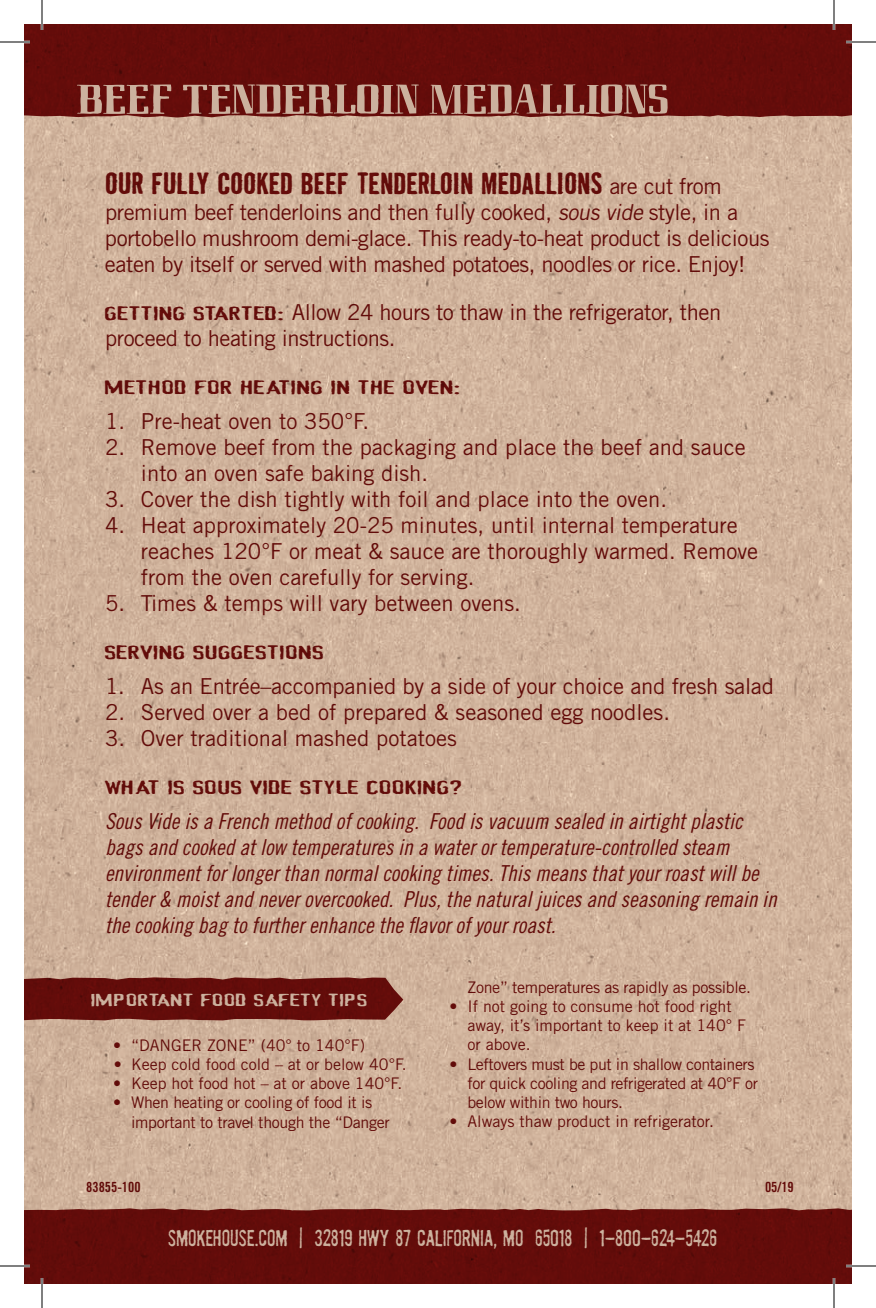
<style>
.page{position:relative;width:876px;height:1308px;background:#fff}
.page>*{position:absolute;margin:0;border:0;box-sizing:border-box;transform-origin:0 0}
.t1{font:68.2px "Bastard";color:#ccb19e;scale:.77 1}
.t2{font:700 28px "Badhouse";letter-spacing:-.015em;color:#7a1211}
.t3{font:22px/26px "Trade Gothic LT Std";color:#7a1211}
.t4{font:22px/26px "Trade Gothic LT Std Cn 18 Obl";color:#7a1211}
.t5{font:22px/26px "Trade Gothic LT Std";letter-spacing:-.02em;color:#7a1211}
.t6{font:300 21px "Badhouse";letter-spacing:-.01em;color:#ccb19e}
.t7{font:20px "Device";color:#7a1211;scale:2 1}
.t8{font:18px "Device";color:#ccb19e;scale:2 1}
.t9{font:16px/19.2px "Trade Gothic LT Std";letter-spacing:-.02em;color:#7a1211}
.t10{font:16px/19.2px "Trade Gothic LT Std";color:#7a1211}
.t11{font:14px "Trade Gothic LT Std Bd Cn 20";color:#7a1211}
.s1{font-family:"Trade Gothic LT Std";font-weight:400;font-size:22px}
.s2{font-style:italic}
.s3{font-family:"Device";font-size:20px}
</style>
<div class="page">
<img style="left:24px;top:117px;width:828px;height:1091px">
<div style="left:24px;top:24px;width:828px;height:93px;background:#640c0a"></div>
<svg style="left:24px;top:977px;width:379px;height:44px;background:#6b1915"></svg>
<div style="left:24px;top:1208px;width:828px;height:76px;background:#630c0a"></div>
<hr style="left:0;top:41px;width:30px;height:2px;background:#fff">
<hr style="left:846px;top:41px;width:30px;height:2px;background:#fff">
<hr style="left:0;top:1265px;width:30px;height:2px;background:#fff">
<hr style="left:846px;top:1265px;width:30px;height:2px;background:#fff">
<hr style="left:41px;top:0;width:2px;height:30px;background:#fff">
<hr style="left:41px;top:1278px;width:2px;height:30px;background:#fff">
<hr style="left:833px;top:0;width:2px;height:30px;background:#fff">
<hr style="left:833px;top:1278px;width:2px;height:30px;background:#fff">
<hr style="left:0;top:42px;width:30px;height:1px;background:#000">
<hr style="left:846px;top:42px;width:30px;height:1px;background:#000">
<hr style="left:0;top:1266px;width:30px;height:1px;background:#000">
<hr style="left:846px;top:1266px;width:30px;height:1px;background:#000">
<hr style="left:42px;top:0;width:1px;height:30px;background:#000">
<hr style="left:42px;top:1278px;width:1px;height:30px;background:#000">
<hr style="left:834px;top:0;width:1px;height:30px;background:#000">
<hr style="left:834px;top:1278px;width:1px;height:30px;background:#000">
<h1 class="t1" style="left:77px;top:50px;width:770px">Beef tenderloin medallions</h1>
<p class="t2" style="left:105px;top:164px;width:618px">OUR FULLY COOKED BEEF TENDERLOIN MEDALLIONS <span class="s1">are cut from</span></p>
<p class="t5" style="left:105px;top:199px;width:666px">premium beef tenderloins and then fully cooked, <span class="s2">sousvide</span> style, in a portobello mushroom demi-glace. This ready-to-heat product is delicious eaten by itself or served with mashed potatoes, noodles or rice. Enjoy!</p>
<p class="t5" style="left:105px;top:299px;width:618px"><span class="s3">GETTING STARTED:</span> Allow 24 hours to thaw in the refrigerator, then proceed to heating instructions.</p>
<p class="t7" style="left:105px;top:377px;width:82px">METHOD FOR HEATIN</p>
<p class="t7" style="left:311px;top:377px;width:76px">G IN THE OVEN:</p>
<p class="t3" style="left:105px;top:408px;width:266px">1. Pre-heat oven to 350°F.</p>
<p class="t3" style="left:141px;top:434px;width:606px;text-indent:-36px">2. Remove beef from the packaging and place the beef and sauce into an oven safe baking dish.</p>
<p class="t3" style="left:105px;top:486px;width:564px">3. Cover the dish tightly with foil and place into the oven.</p>
<p class="t3" style="left:141px;top:512px;width:619px;text-indent:-36px">4. Heat approximately 20-25 minutes, until internal temperature reaches 120°F or meat &amp; sauce are thoroughly warmed. Remove from the oven carefully for serving.</p>
<p class="t3" style="left:105px;top:590px;width:417px">5. Times &amp; temps will vary between ovens.</p>
<p class="t7" style="left:105px;top:642px;width:111px">SERVING SUGGESTIONS</p>
<p class="t3" style="left:105px;top:673px;width:670px">1. As an Entrée–accompanied by a side of your choice and fresh salad</p>
<p class="t3" style="left:105px;top:699px;width:567px">2. Served over a bed of prepared &amp; seasoned egg noodles.</p>
<p class="t3" style="left:105px;top:725px;width:353px">3. Over traditional mashed potatoes</p>
<p class="t7" style="left:105px;top:777px;width:85px">WHAT IS SOUS VIDE</p>
<p class="t7" style="left:300px;top:777px;width:83px">STYLE COOKING?</p>
<p class="t4" style="left:105px;top:809px;width:673px">Sous Vide is a French method of cooking. Food is vacuum sealed in airtight plastic bags and cooked at low temperatures in a water or temperature-controlled steam environment for longer than normal cooking times. This means that your roast will be tender &amp; moist and never overcooked. Plus, the natural juices and seasoning remain in the cooking bag to further enhance the flavor of your roast.</p>
<p class="t8" style="left:91px;top:991px;width:140px">IMPORTANT FOOD SAFETY TIPS</p>
<p class="t10" style="left:113px;top:1035px;width:254px">• “DANGER ZONE” (40° to 140°F)</p>
<p class="t10" style="left:113px;top:1054px;width:295px">• Keep cold food cold – at or below 40°F.</p>
<p class="t10" style="left:113px;top:1074px;width:291px">• Keep hot food hot – at or above 140°F.</p>
<p class="t9" style="left:131px;top:1093px;width:260px;text-indent:-18px">• When heating or cooling of food it is important to travel though the “Danger</p>
<p class="t9" style="left:467px;top:977px;width:285px">Zone” temperatures as rapidly as possible.</p>
<p class="t10" style="left:467px;top:996px;width:280px;text-indent:-18px">• If not going to consume hot food right away, it’s important to keep it at 140° F or above.</p>
<p class="t9" style="left:467px;top:1054px;width:292px;text-indent:-18px">• Leftovers must be put in shallow containers for quick cooling and refrigerated at 40°F or below within two hours.</p>
<p class="t10" style="left:449px;top:1112px;width:266px">• Always thaw product in refrigerator.</p>
<p class="t11" style="left:86px;top:1179px;width:56px">83855-100</p>
<p class="t11" style="left:765px;top:1179px;width:30px">05/19</p>
<p class="t6" style="left:168px;top:1223px;width:551px">SMOKEHOUSE.COM | 32819 HWY 87 CALIFORNIA, MO 65018 | 1-800-624-5426</p>
</div>
